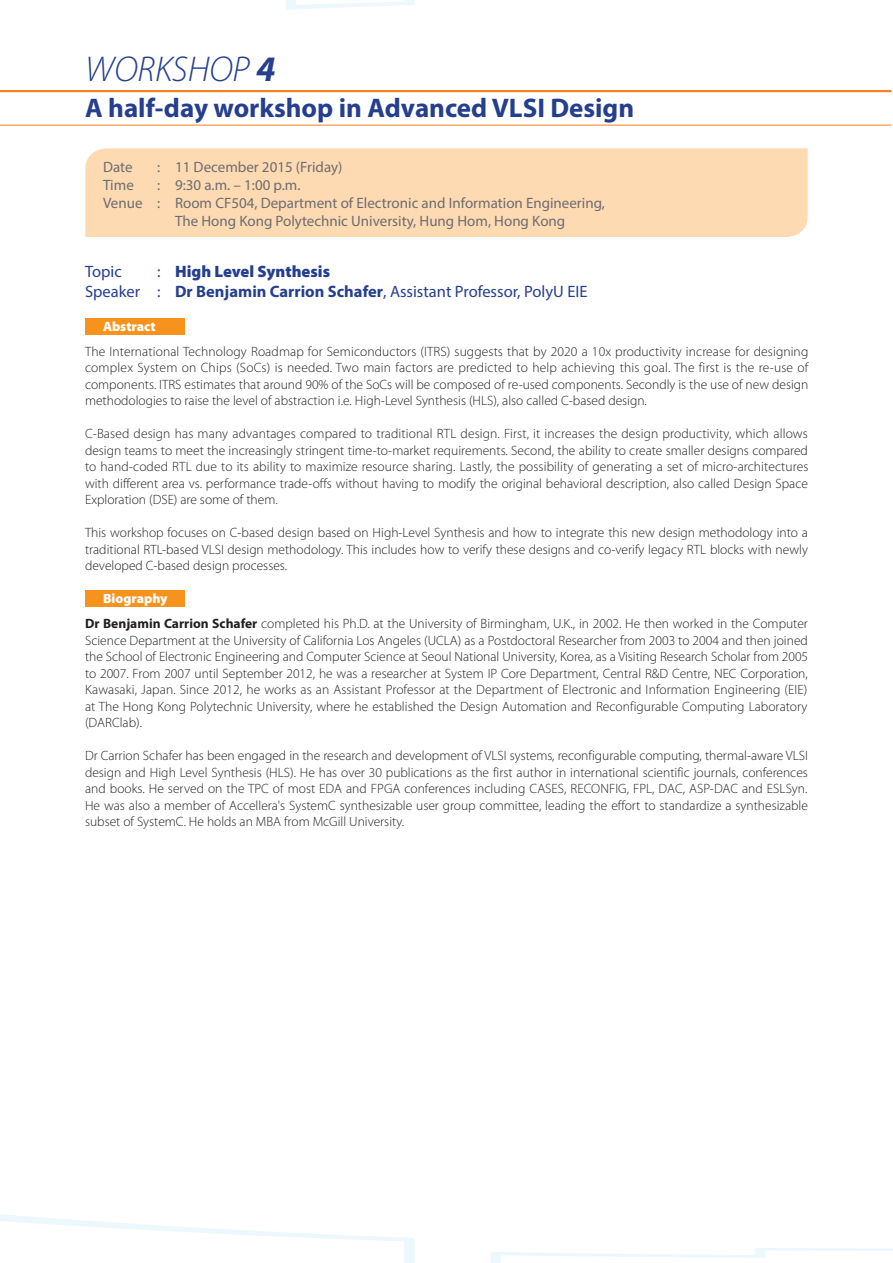
<style>
.page{position:relative;width:893px;height:1263px;background:#fff}
.page>*{position:absolute;margin:0;border:0;box-sizing:border-box;transform-origin:0 0}
.t1{font:italic 300 36px "Myriad Pro";color:#253f8e}
.t2{font:700 27px "Myriad Pro";color:#253f8e}
.t3{font:16.5px "Myriad Pro";color:#253f8e}
.t4{font:900 16.5px "Myriad Pro";color:#253f8e}
.t5{font:15px "Myriad Pro";color:#6c6d70}
.t6{font:300 13.5px/16.5px "Myriad Pro";color:#231f20;text-align:justify}
.t7{font:900 13.5px "Myriad Pro";color:#fff}
.s1{font-weight:700}
.s2{font-weight:400}
</style>
<div class="page">
<svg style="left:286px;top:0;width:129px;height:10px"></svg>
<svg style="left:0;top:1214px;width:893px;height:49px"></svg>
<div style="left:85px;top:318px;width:100px;height:16px;background:#f7931d"></div>
<div style="left:85px;top:590px;width:100px;height:17px;background:#f7931d"></div>
<div style="left:85px;top:148px;width:723px;height:89px;background:#fedab3"></div>
<hr style="left:0;top:90px;width:891px;height:2px;background:#f58220">
<hr style="left:0;top:125px;width:891px;height:1px;background:#f58220">
<p class="t1" style="left:85px;top:48px;width:192px">WORKSHOP <span class="s1">4</span></p>
<p class="t2" style="left:85px;top:90px;width:551px">A half-day workshop in Advanced VLSI Design</p>
<p class="t5" style="left:103px;top:157px;width:31px">Date</p>
<p class="t5" style="left:157px;top:157px;width:187px">: 11 December 2015 (Friday)</p>
<p class="t5" style="left:103px;top:175px;width:32px">Time</p>
<p class="t5" style="left:157px;top:175px;width:145px">: 9:30 a.m. – 1:00 p.m.</p>
<p class="t5" style="left:103px;top:193px;width:503px">Venue : Room CF504, Department of Electronic and Information Engineering,</p>
<p class="t5" style="left:175px;top:211px;width:392px">The Hong Kong Polytechnic University, Hung Hom, Hong Kong</p>
<p class="t3" style="left:85px;top:262px;width:38px">Topic</p>
<p class="t4" style="left:157px;top:262px;width:175px"><span class="s2">:</span> High Level Synthesis</p>
<p class="t3" style="left:85px;top:281px;width:504px">Speaker : <span class="s1">Dr Benjamin Carrion Schafer</span>, Assistant Professor, PolyU EIE</p>
<p class="t7" style="left:103px;top:319px;width:54px">Abstract</p>
<p class="t6" style="left:85px;top:343px;width:725px">The International Technology Roadmap for Semiconductors (ITRS) suggests that by 2020 a 10x productivity increase for designing complex System on Chips (SoCs) is needed. Two main factors are predicted to help achieving this goal. The first is the re-use of components. ITRS estimates that around 90% of the SoCs will be composed of re-used components. Secondly is the use of new design methodologies to raise the level of abstraction i.e. High-Level Synthesis (HLS), also called C-based design.</p>
<p class="t6" style="left:85px;top:425px;width:725px">C-Based design has many advantages compared to traditional RTL design. First, it increases the design productivity, which allows design teams to meet the increasingly stringent time-to-market requirements. Second, the ability to create smaller designs compared to hand-coded RTL due to its ability to maximize resource sharing. Lastly, the possibility of generating a set of micro-architectures with different area vs. performance trade-offs without having to modify the original behavioral description, also called Design Space Exploration (DSE) are some of them.</p>
<p class="t6" style="left:85px;top:524px;width:724px">This workshop focuses on C-based design based on High-Level Synthesis and how to integrate this new design methodology into a traditional RTL-based VLSI design methodology. This includes how to verify these designs and co-verify legacy RTL blocks with newly developed C-based design processes.</p>
<p class="t7" style="left:103px;top:591px;width:66px">Biography</p>
<p class="t6" style="left:85px;top:615px;width:725px"><span class="s1">Dr Benjamin Carrion Schafer</span> completed his Ph.D. at the University of Birmingham, U.K., in 2002. He then worked in the Computer Science Department at the University of California Los Angeles (UCLA) as a Postdoctoral Researcher from 2003 to 2004 and then joined the School of Electronic Engineering and Computer Science at Seoul National University, Korea, as a Visiting Research Scholar from 2005 to 2007. From 2007 until September 2012, he was a researcher at System IP Core Department, Central R&amp;D Centre, NEC Corporation, Kawasaki, Japan. Since 2012, he works as an Assistant Professor at the Department of Electronic and Information Engineering (EIE) at The Hong Kong Polytechnic University, where he established the Design Automation and Reconfigurable Computing Laboratory (DARClab).</p>
<p class="t6" style="left:85px;top:747px;width:724px">Dr Carrion Schafer has been engaged in the research and development of VLSI systems, reconfigurable computing, thermal-aware VLSI design and High Level Synthesis (HLS). He has over 30 publications as the first author in international scientific journals, conferences and books. He served on the TPC of most EDA and FPGA conferences including CASES, RECONFIG, FPL, DAC, ASP-DAC and ESLSyn.<br>He was also a member of Accellera's SystemC synthesizable user group committee, leading the effort to standardize a synthesizable subset of SystemC. He holds an MBA from McGill University.</p>
</div>
